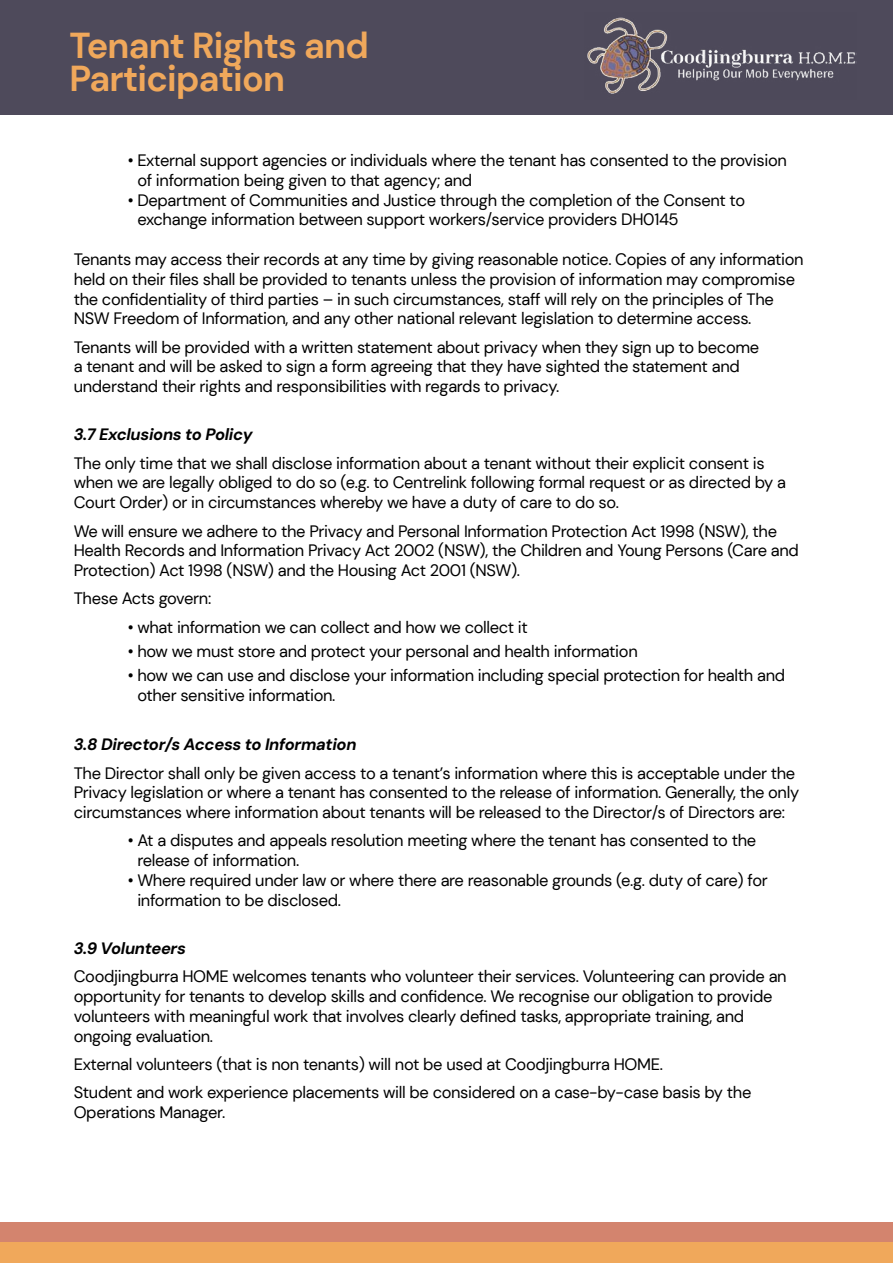
<style>
.page{position:relative;width:893px;height:1263px;background:#fff}
.page>*{position:absolute;margin:0;border:0;box-sizing:border-box;transform-origin:0 0}
.t1{font:700 36px/33px "DM Sans";letter-spacing:-.02em;color:#f0a85b}
.t2{font:16.5px/19.8px "DM Sans";letter-spacing:-.02em;color:#000}
.t3{font:italic 700 16.5px "DM Sans";letter-spacing:-.02em;color:#000}
</style>
<div class="page">
<div style="left:0;top:1223px;width:893px;height:20px;background:#d3846e"></div>
<div style="left:0;top:0;width:893px;height:115px;background:#4e4a5b"></div>
<div style="left:0;top:1242px;width:893px;height:21px;background:#f0a85b"></div>
<img style="left:587px;top:17px;width:270px;height:77px">
<h1 class="t1" style="left:69px;top:29px;width:301px">Tenant Rights and<br>Participation</h1>
<p class="t2" style="left:137px;top:150px;width:651px;text-indent:-10px">• External support agencies or individuals where the tenant has consented to the provision of information being given to that agency; and</p>
<p class="t2" style="left:137px;top:190px;width:609px;text-indent:-10px">• Department of Communities and Justice through the completion of the Consent to exchange information between support workers/service providers DH0145</p>
<p class="t2" style="left:74px;top:249px;width:731px">Tenants may access their records at any time by giving reasonable notice. Copies of any information held on their files shall be provided to tenants unless the provision of information may compromise the confidentiality of third parties – in such circumstances, staff will rely on the principles of The NSW Freedom of Information, and any other national relevant legislation to determine access.</p>
<p class="t2" style="left:74px;top:337px;width:687px">Tenants will be provided with a written statement about privacy when they sign up to become a tenant and will be asked to sign a form agreeing that they have sighted the statement and understand their rights and responsibilities with regards to privacy.</p>
<p class="t3" style="left:74px;top:424px;width:181px">3.7 Exclusions to Policy</p>
<p class="t2" style="left:74px;top:453px;width:714px">The only time that we shall disclose information about a tenant without their explicit consent is when we are legally obliged to do so (e.g. to Centrelink following formal request or as directed by a<br>Court Order) or in circumstances whereby we have a duty of care to do so.</p>
<p class="t2" style="left:74px;top:521px;width:727px">We will ensure we adhere to the Privacy and Personal Information Protection Act 1998 (NSW), the<br>Health Records and Information Privacy Act 2002 (NSW), the Children and Young Persons (Care and<br>Protection) Act 1998 (NSW) and the Housing Act 2001 (NSW).</p>
<p class="t2" style="left:74px;top:589px;width:139px">These Acts govern:</p>
<p class="t2" style="left:128px;top:617px;width:402px">• what information we can collect and how we collect it</p>
<p class="t2" style="left:128px;top:641px;width:512px">• how we must store and protect your personal and health information</p>
<p class="t2" style="left:137px;top:665px;width:649px;text-indent:-10px">• how we can use and disclose your information including special protection for health and other sensitive information.</p>
<p class="t3" style="left:74px;top:734px;width:284px">3.8 Director/s Access to Information</p>
<p class="t2" style="left:74px;top:763px;width:727px">The Director shall only be given access to a tenant’s information where this is acceptable under the<br>Privacy legislation or where a tenant has consented to the release of information. Generally, the only circumstances where information about tenants will be released to the Director/s of Directors are:</p>
<p class="t2" style="left:137px;top:831px;width:620px;text-indent:-10px">• At a disputes and appeals resolution meeting where the tenant has consented to the release of information.</p>
<p class="t2" style="left:137px;top:870px;width:632px;text-indent:-10px">• Where required under law or where there are reasonable grounds (e.g. duty of care) for information to be disclosed.</p>
<p class="t3" style="left:74px;top:937px;width:114px">3.9 Volunteers</p>
<p class="t2" style="left:74px;top:966px;width:714px">Coodjingburra HOME welcomes tenants who volunteer their services. Volunteering can provide an opportunity for tenants to develop skills and confidence. We recognise our obligation to provide volunteers with meaningful work that involves clearly defined tasks, appropriate training, and ongoing evaluation.</p>
<p class="t2" style="left:74px;top:1050px;width:679px;line-height:28.3px">External volunteers (that is non tenants) will not be used at Coodjingburra HOME.<br>Student and work experience placements will be considered on a case-by-case basis by the</p>
<p class="t2" style="left:74px;top:1102px;width:153px">Operations Manager.</p>
</div>
